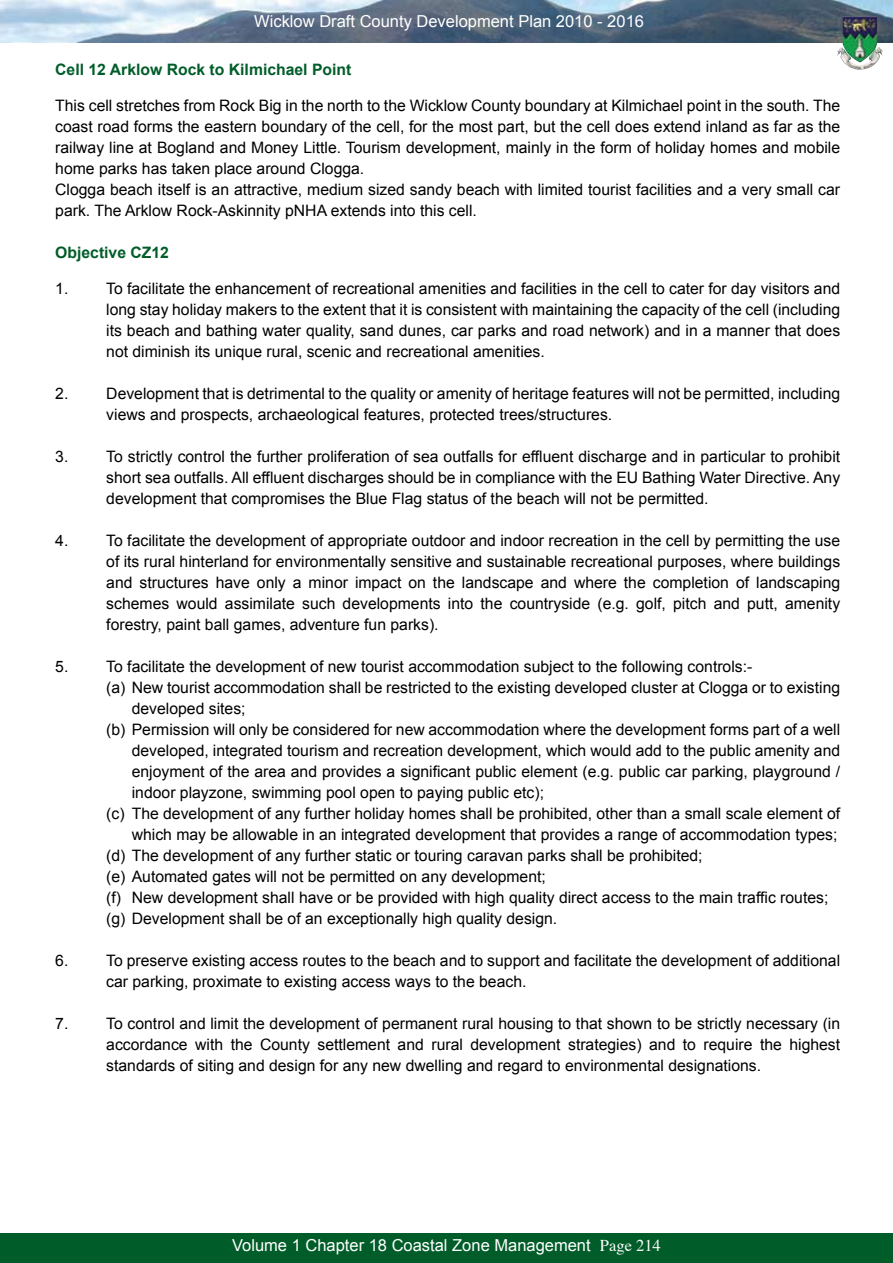
<style>
.page{position:relative;width:893px;height:1263px;background:#fff}
.page>*{position:absolute;margin:0;border:0;box-sizing:border-box;transform-origin:0 0}
.t1{font:16.5px "Arial";color:#fff}
.t2{font:16.5px "Times";color:#fff}
.t3{font:15.75px/21px "Arial";color:#000;text-align:justify}
.t4{font:700 15.75px "Arial";color:#005d29}
</style>
<div class="page">
<img style="left:0;top:0;width:893px;height:43px">
<div style="left:0;top:1233px;width:893px;height:30px;background:#005d29"></div>
<img style="left:837px;top:16px;width:46px;height:54px">
<p class="t1" style="left:254px;top:12px;width:391px">Wicklow Draft County Development Plan 2010 - 2016</p>
<p class="t4" style="left:55px;top:61px;width:298px">Cell 12 Arklow Rock to Kilmichael Point</p>
<p class="t3" style="left:55px;top:95px;width:786px;text-align:left">This cell stretches from Rock Big in the north to the Wicklow County boundary at Kilmichael point in the south. The coast road forms the eastern boundary of the cell, for the most part, but the cell does extend inland as far as the railway line at Bogland and Money Little. Tourism development, mainly in the form of holiday homes and mobile home parks has taken place around Clogga.<br>Clogga beach itself is an attractive, medium sized sandy beach with limited tourist facilities and a very small car park. The Arklow Rock-Askinnity pNHA extends into this cell.</p>
<p class="t4" style="left:55px;top:244px;width:115px">Objective CZ12</p>
<p class="t3" style="left:55px;top:278px;width:15px">1.</p>
<p class="t3" style="left:106px;top:278px;width:735px">To facilitate the enhancement of recreational amenities and facilities in the cell to cater for day visitors and long stay holiday makers to the extent that it is consistent with maintaining the capacity of the cell (including its beach and bathing water quality, sand dunes, car parks and road network) and in a manner that does not diminish its unique rural, scenic and recreational amenities.</p>
<p class="t3" style="left:55px;top:383px;width:15px">2.</p>
<p class="t3" style="left:106px;top:383px;width:735px">Development that is detrimental to the quality or amenity of heritage features will not be permitted, including views and prospects, archaeological features, protected trees/structures.</p>
<p class="t3" style="left:55px;top:446px;width:15px">3.</p>
<p class="t3" style="left:106px;top:446px;width:735px">To strictly control the further proliferation of sea outfalls for effluent discharge and in particular to prohibit short sea outfalls. All effluent discharges should be in compliance with the EU Bathing Water Directive. Any development that compromises the Blue Flag status of the beach will not be permitted.</p>
<p class="t3" style="left:55px;top:530px;width:15px">4.</p>
<p class="t3" style="left:106px;top:530px;width:735px">To facilitate the development of appropriate outdoor and indoor recreation in the cell by permitting the use of its rural hinterland for environmentally sensitive and sustainable recreational purposes, where buildings and structures have only a minor impact on the landscape and where the completion of landscaping schemes would assimilate such developments into the countryside (e.g. golf, pitch and putt, amenity forestry, paint ball games, adventure fun parks).</p>
<p class="t3" style="left:55px;top:656px;width:15px">5.</p>
<p class="t3" style="left:106px;top:656px;width:648px">To facilitate the development of new tourist accommodation subject to the following controls:-</p>
<p class="t3" style="left:106px;top:677px;width:735px">(a) New tourist accommodation shall be restricted to the existing developed cluster at Clogga or to existing</p>
<p class="t3" style="left:132px;top:698px;width:115px">developed sites;</p>
<p class="t3" style="left:106px;top:719px;width:735px">(b) Permission will only be considered for new accommodation where the development forms part of a well</p>
<p class="t3" style="left:132px;top:740px;width:710px">developed, integrated tourism and recreation development, which would add to the public amenity and</p>
<p class="t3" style="left:132px;top:761px;width:710px">enjoyment of the area and provides a significant public element (e.g. public car parking, playground /</p>
<p class="t3" style="left:132px;top:782px;width:414px">indoor playzone, swimming pool open to paying public etc);</p>
<p class="t3" style="left:106px;top:803px;width:735px">(c) The development of any further holiday homes shall be prohibited, other than a small scale element of</p>
<p class="t3" style="left:132px;top:824px;width:707px">which may be allowable in an integrated development that provides a range of accommodation types;</p>
<p class="t3" style="left:106px;top:845px;width:598px">(d) The development of any further static or touring caravan parks shall be prohibited;</p>
<p class="t3" style="left:106px;top:866px;width:441px">(e) Automated gates will not be permitted on any development;</p>
<p class="t3" style="left:106px;top:887px;width:724px">(f) New development shall have or be provided with high quality direct access to the main traffic routes;</p>
<p class="t3" style="left:106px;top:908px;width:452px">(g) Development shall be of an exceptionally high quality design.</p>
<p class="t3" style="left:55px;top:950px;width:15px">6.</p>
<p class="t3" style="left:106px;top:950px;width:735px">To preserve existing access routes to the beach and to support and facilitate the development of additional car parking, proximate to existing access ways to the beach.</p>
<p class="t3" style="left:55px;top:1013px;width:15px">7.</p>
<p class="t3" style="left:106px;top:1013px;width:735px">To control and limit the development of permanent rural housing to that shown to be strictly necessary (in accordance with the County settlement and rural development strategies) and to require the highest standards of siting and design for any new dwelling and regard to environmental designations.</p>
<p class="t1" style="left:232px;top:1236px;width:360px">Volume 1 Chapter 18 Coast l Zone Management</p>
<p class="t2" style="left:424px;top:1229px;width:46px">Page 1</p>
<p class="t2" style="left:600px;top:1230px;width:62px">Page 214</p>
</div>
